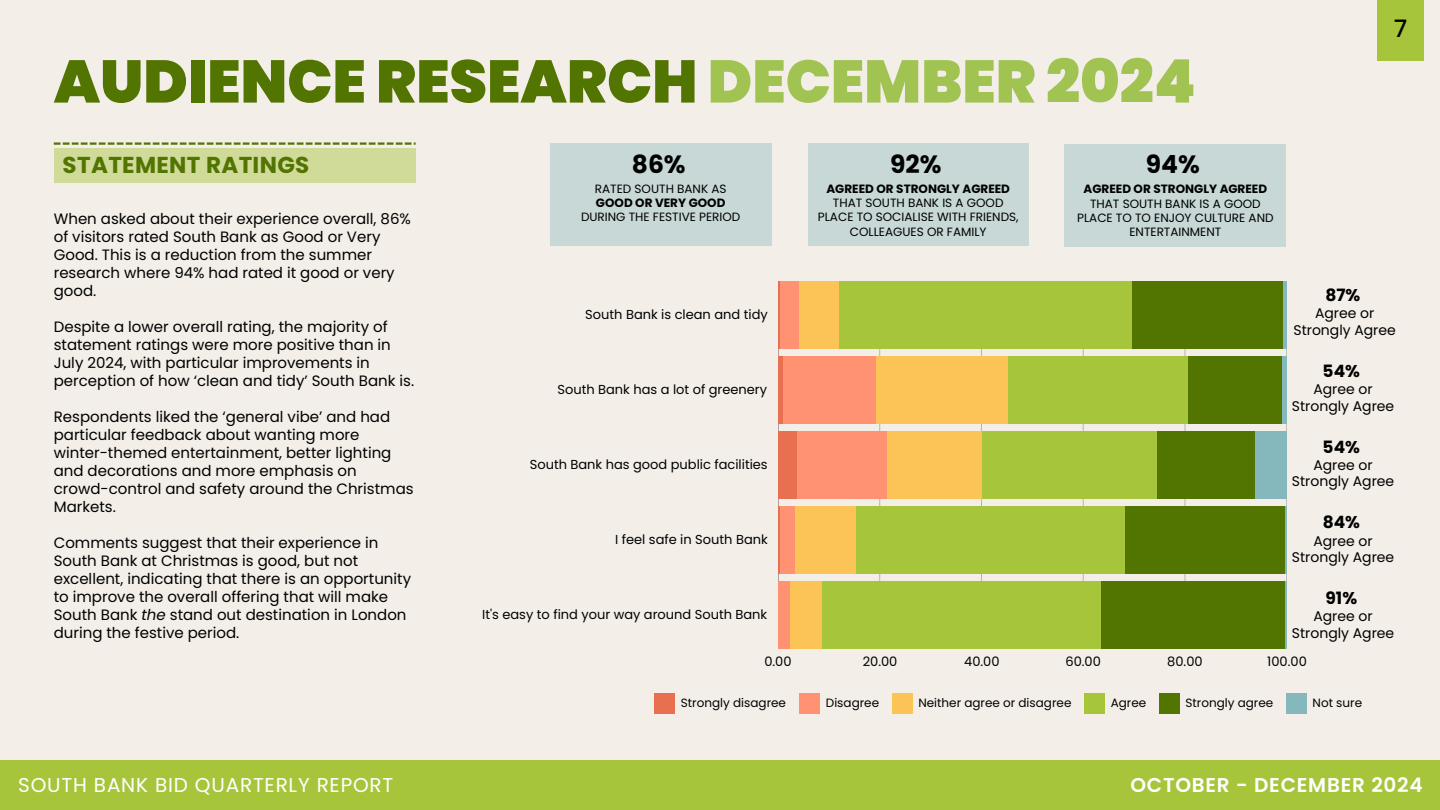
<style>
.page{position:relative;width:1440px;height:810px;background:#f3eee8}
.page>*{position:absolute;margin:0;border:0;box-sizing:border-box;transform-origin:0 0}
.t1{font:900 60px "Poppins";color:#527400}
.t2{font:700 25px "Poppins";color:#000}
.t3{font:500 24px "Poppins";color:#000}
.t4{font:700 23px "Poppins";letter-spacing:.015em;color:#527400}
.t5{font:20px "Poppins";letter-spacing:.04em;color:#fff}
.t6{font:600 20px "Poppins";letter-spacing:.04em;color:#fff}
.t7{font:700 17px "Poppins";color:#000}
.t8{font:15px/18px "Poppins";color:#000}
.t9{font:14px/16.5px "Poppins";color:#000;text-align:center}
.t10{font:13px "Poppins";color:#000}
.t11{font:12px/14.2px "Poppins";color:#000;text-align:center}
.s1{color:#a1c352}
.s2{font-weight:700}
.s3{font-style:italic}
</style>
<div class="page">
<div style="left:0;top:761px;width:1440px;height:49px;background:#a6c53b"></div>
<div style="left:1377px;top:0;width:47px;height:61px;background:#a6c53b"></div>
<hr style="left:778px;top:282px;width:1px;height:367px;background:#a8a5a1">
<hr style="left:879px;top:282px;width:1px;height:367px;background:#c5c1bc">
<hr style="left:981px;top:282px;width:1px;height:367px;background:#b7b4af">
<hr style="left:1083px;top:282px;width:1px;height:367px;background:#c7c3be">
<hr style="left:1185px;top:282px;width:1px;height:367px;background:#d7d2cd">
<hr style="left:1286px;top:282px;width:1px;height:367px;background:#c2beb9">
<hr style="left:778px;top:282px;width:3px;height:67px;background:#e87050">
<div style="left:781px;top:282px;width:18px;height:67px;background:#fe9273"></div>
<div style="left:799px;top:282px;width:41px;height:67px;background:#fcc457"></div>
<div style="left:840px;top:282px;width:292px;height:67px;background:#a6c53b"></div>
<div style="left:1132px;top:282px;width:152px;height:67px;background:#527400"></div>
<hr style="left:1284px;top:282px;width:3px;height:67px;background:#85b8bc">
<div style="left:778px;top:357px;width:6px;height:67px;background:#e87050"></div>
<div style="left:784px;top:357px;width:93px;height:67px;background:#fe9273"></div>
<div style="left:877px;top:357px;width:132px;height:67px;background:#fcc457"></div>
<div style="left:1009px;top:357px;width:180px;height:67px;background:#a6c53b"></div>
<div style="left:1189px;top:357px;width:93px;height:67px;background:#527400"></div>
<div style="left:1282px;top:357px;width:5px;height:67px;background:#85b8bc"></div>
<div style="left:778px;top:431px;width:20px;height:68px;background:#e87050"></div>
<div style="left:798px;top:431px;width:90px;height:68px;background:#fe9273"></div>
<div style="left:888px;top:431px;width:94px;height:68px;background:#fcc457"></div>
<div style="left:982px;top:431px;width:176px;height:68px;background:#a6c53b"></div>
<div style="left:1158px;top:431px;width:98px;height:68px;background:#527400"></div>
<div style="left:1256px;top:431px;width:31px;height:68px;background:#85b8bc"></div>
<hr style="left:778px;top:506px;width:3px;height:68px;background:#e87050">
<div style="left:781px;top:506px;width:14px;height:68px;background:#fe9273"></div>
<div style="left:795px;top:506px;width:62px;height:68px;background:#fcc457"></div>
<div style="left:857px;top:506px;width:268px;height:68px;background:#a6c53b"></div>
<div style="left:1125px;top:506px;width:160px;height:68px;background:#527400"></div>
<hr style="left:1285px;top:506px;width:2px;height:68px;background:#85b8bc">
<div style="left:778px;top:581px;width:13px;height:68px;background:#fe9273"></div>
<div style="left:791px;top:581px;width:32px;height:68px;background:#fcc457"></div>
<div style="left:823px;top:581px;width:278px;height:68px;background:#a6c53b"></div>
<div style="left:1101px;top:581px;width:184px;height:68px;background:#527400"></div>
<hr style="left:1285px;top:581px;width:2px;height:68px;background:#85b8bc">
<div style="left:654px;top:693px;width:21px;height:21px;background:#e87050"></div>
<div style="left:799px;top:693px;width:21px;height:21px;background:#fe9273"></div>
<div style="left:892px;top:693px;width:21px;height:21px;background:#fcc457"></div>
<div style="left:1084px;top:693px;width:21px;height:21px;background:#a6c53b"></div>
<div style="left:1159px;top:693px;width:21px;height:21px;background:#527400"></div>
<div style="left:1286px;top:693px;width:21px;height:21px;background:#85b8bc"></div>
<div style="left:54px;top:148px;width:362px;height:35px;background:#d0db9a"></div>
<svg style="left:54px;top:142px;width:362px;height:3px"></svg>
<div style="left:551px;top:144px;width:221px;height:102px;background:#c7d8d6"></div>
<div style="left:808px;top:144px;width:221px;height:102px;background:#c7d8d6"></div>
<div style="left:1065px;top:144px;width:221px;height:102px;background:#c7d8d6"></div>
<h1 class="t1" style="left:54px;top:40px;width:1144px">AUDIENCE RESEARCH <span class="s1">DECEMBER 2024</span></h1>
<p class="t3" style="left:1394px;top:12px;width:15px">7</p>
<h6 class="t4" style="left:63px;top:148px;width:248px">STATEMENT RATINGS</h6>
<h6 class="t2" style="left:632px;top:147px;width:55px">86%</h6>
<h6 class="t11" style="left:581px;top:182px;width:161px">RATED SOUTH BANK AS<br><span class="s2">GOOD OR VERY GOOD<br></span>DURING THE FESTIVE PERIOD</h6>
<p class="t8" style="left:54px;top:210px;width:359px">When asked about their experience overall, 86% of visitors rated South Bank as Good or Very Good. This is a reduction from the summer research where 94% had rated it good or very good.</p>
<p class="t8" style="left:54px;top:318px;width:362px">Despite a lower overall rating, the majority of statement ratings were more positive than in July 2024, with particular improvements in perception of how ‘clean and tidy’ South Bank is.</p>
<h2 class="t8" style="left:54px;top:408px;width:361px">Respondents liked the ‘general vibe’ and had particular feedback about wanting more winter-themed entertainment, better lighting and decorations and more emphasis on crowd-control and safety around the Christmas Markets.</h2>
<h6 class="t8" style="left:54px;top:534px;width:359px">Comments suggest that their experience in South Bank at Christmas is good, but not excellent, indicating that there is an opportunity to improve the overall offering that will make South Bank <span class="s3">the</span> stand out destination in London during the festive period.</h6>
<p class="t10" style="left:585px;top:305px;width:184px">South Bank is clean and tidy</p>
<p class="t10" style="left:557px;top:380px;width:211px">South Bank has a lot of greenery</p>
<p class="t10" style="left:530px;top:455px;width:239px">South Bank has good public facilities</p>
<p class="t10" style="left:615px;top:530px;width:154px">I feel safe in South Bank</p>
<p class="t10" style="left:482px;top:605px;width:287px">It's easy to find your way around South Bank</p>
<p class="t2" style="left:890px;top:147px;width:53px">92%</p>
<p class="t11" style="left:818px;top:182px;width:202px"><span class="s2">AGREED OR STRONGLY AGREED<br></span>THAT SOUTH BANK IS A GOOD<br>PLACE TO SOCIALISE WITH FRIENDS,<br>COLLEAGUES OR FAMILY</p>
<p class="t2" style="left:1146px;top:147px;width:56px">94%</p>
<p class="t11" style="left:1077px;top:182px;width:198px"><span class="s2">AGREED OR STRONGLY AGREED<br></span>THAT SOUTH BANK IS A GOOD<br>PLACE TO TO ENJOY CULTURE AND<br>ENTERTAINMENT</p>
<h3 class="t7" style="left:1325px;top:283px;width:36px">87%</h3>
<h3 class="t9" style="left:1293px;top:305px;width:104px">Agree or<br>Strongly Agree</h3>
<p class="t7" style="left:1323px;top:359px;width:39px">54%</p>
<p class="t9" style="left:1292px;top:381px;width:104px">Agree or<br>Strongly Agree</p>
<p class="t7" style="left:1323px;top:435px;width:39px">54%</p>
<p class="t9" style="left:1292px;top:457px;width:104px">Agree or<br>Strongly Agree</p>
<h6 class="t7" style="left:1323px;top:510px;width:39px">84%</h6>
<h6 class="t9" style="left:1292px;top:532px;width:104px">Agree or<br>Strongly Agree</h6>
<h6 class="t7" style="left:1326px;top:586px;width:33px">91%</h6>
<h6 class="t9" style="left:1292px;top:608px;width:104px">Agree or<br>Strongly Agree</h6>
<p class="t10" style="left:764px;top:652px;width:29px">0.00</p>
<p class="t10" style="left:863px;top:652px;width:36px">20.00</p>
<p class="t10" style="left:964px;top:652px;width:37px">40.00</p>
<p class="t10" style="left:1065px;top:652px;width:37px">60.00</p>
<p class="t10" style="left:1167px;top:652px;width:37px">80.00</p>
<p class="t10" style="left:1267px;top:652px;width:41px">100.00</p>
<h6 class="t5" style="left:18px;top:771px;width:377px">SOUTH BANK BID QUARTERLY REPORT</h6>
<h6 class="t11" style="left:681px;top:696px;width:107px">Strongly disagree</h6>
<h6 class="t11" style="left:826px;top:696px;width:55px">Disagree</h6>
<h3 class="t11" style="left:918px;top:696px;width:155px">Neither agree or disagree</h3>
<p class="t11" style="left:1111px;top:696px;width:37px">Agree</p>
<h3 class="t11" style="left:1185px;top:696px;width:89px">Strongly agree</h3>
<p class="t11" style="left:1313px;top:696px;width:51px">Not sure</p>
<p class="t6" style="left:1130px;top:771px;width:294px">OCTOBER - DECEMBER 2024</p>
</div>
